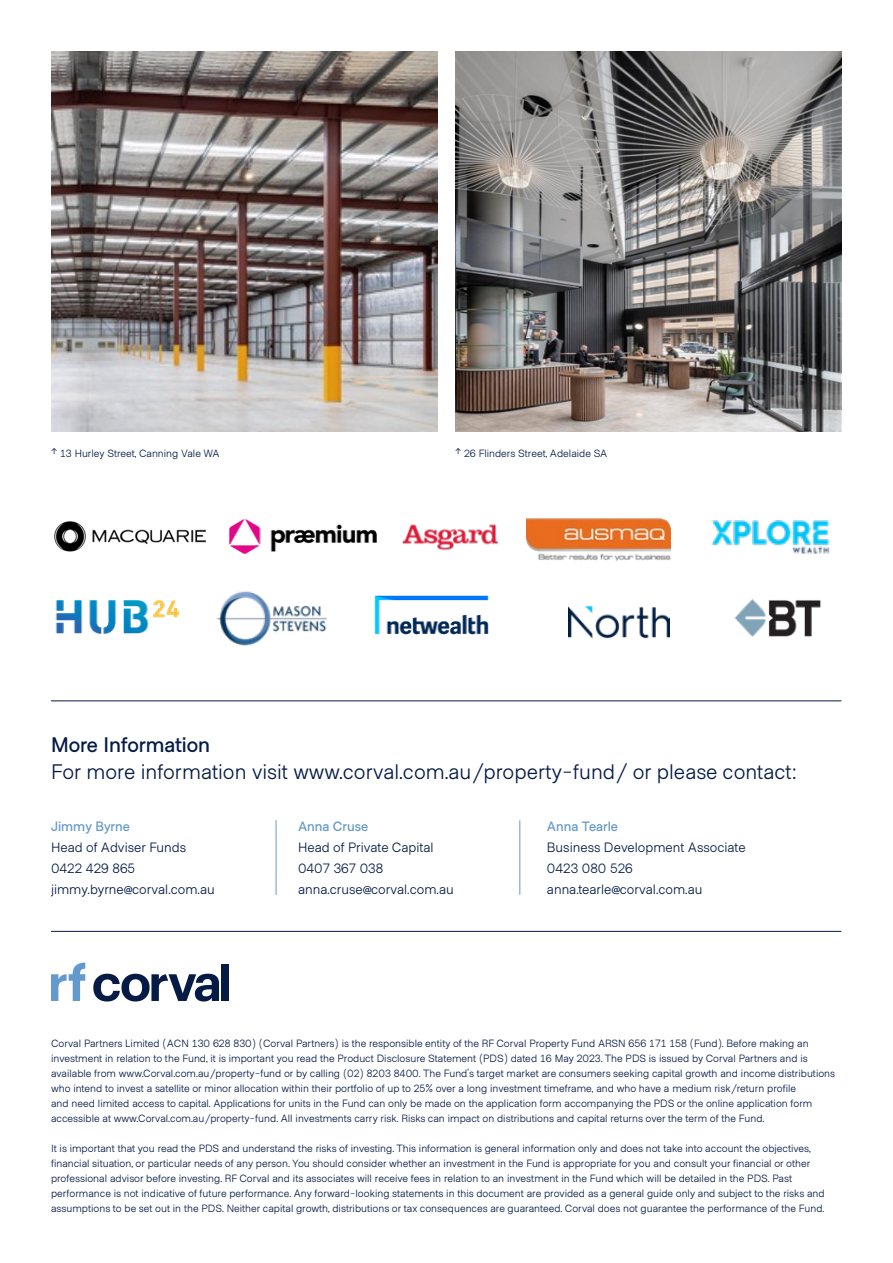
<style>
.page{position:relative;width:893px;height:1263px;background:#fff}
.page>*{position:absolute;margin:0;border:0;box-sizing:border-box;transform-origin:0 0}
.t1{font:21px "Metro Sans";color:#051a45}
.t2{font:600 21px "Metro Sans";color:#051a45}
.t3{font:13.5px/21px "Metro Sans";color:#051a45}
.t4{font:600 13.5px "Metro Sans";color:#6699c9}
.t5{font:10.5px/15px "Metro Sans";color:#051a45}
</style>
<div class="page">
<div style="left:221px;top:964px;width:8px;height:37px;background:#051a45"></div>
<svg style="left:93px;top:974px;width:126px;height:27px"></svg>
<svg style="left:51px;top:962px;width:34px;height:39px"></svg>
<hr style="left:276px;top:820px;width:1px;height:75px;background:#6699c9">
<hr style="left:520px;top:820px;width:1px;height:75px;background:#6699c9">
<img style="left:51px;top:51px;width:386px;height:380px">
<img style="left:455px;top:51px;width:387px;height:380px">
<hr style="left:51px;top:931px;width:790px;height:1px;background:#051a45">
<hr style="left:51px;top:701px;width:790px;height:1px;background:#051a45">
<img style="left:54px;top:522px;width:152px;height:30px">
<img style="left:735px;top:619px;width:77px;height:18px">
<img style="left:216px;top:591px;width:112px;height:55px">
<img style="left:711px;top:520px;width:119px;height:99px">
<img style="left:230px;top:519px;width:120px;height:35px">
<img style="left:551px;top:518px;width:120px;height:43px">
<img style="left:350px;top:518px;width:201px;height:42px">
<img style="left:374px;top:595px;width:115px;height:40px">
<img style="left:55px;top:600px;width:124px;height:34px">
<img style="left:569px;top:605px;width:101px;height:34px">
<p class="t5" style="left:51px;top:446px;width:170px"><sup>↑</sup> 13 Hurley Street, Canning Vale WA</p>
<p class="t5" style="left:455px;top:446px;width:154px"><sup>↑</sup> 26 Flinders Street, Adelaide SA</p>
<h1 class="t2" style="left:51px;top:732px;width:161px">More Information</h1>
<h1 class="t1" style="left:51px;top:759px;width:748px">For more information visit www.corval.com.au/property-fund/ or please contact:</h1>
<p class="t4" style="left:51px;top:818px;width:80px">Jimmy Byrne</p>
<p class="t3" style="left:51px;top:837px;width:165px">Head of Adviser Funds<br>0422 429 865 jimmy.byrne@corval.com.au</p>
<p class="t4" style="left:298px;top:818px;width:72px">Anna Cruse</p>
<p class="t3" style="left:298px;top:837px;width:157px">Head of Private Capital<br>0407 367 038 anna.cruse@corval.com.au</p>
<p class="t4" style="left:547px;top:818px;width:73px">Anna Tearle</p>
<p class="t3" style="left:547px;top:837px;width:200px">Business Development Associate<br>0423 080 526 anna.tearle@corval.com.au</p>
<p class="t5" style="left:51px;top:1036px;width:786px">Corval Partners Limited (ACN 130 628 830) (Corval Partners) is the responsible entity of the RF Corval Property Fund ARSN 656 171 158 (Fund). Before making an investment in relation to the Fund, it is important you read the Product Disclosure Statement (PDS) dated 16 May 2023. The PDS is issued by Corval Partners and is available from www.Corval.com.au/property-fund or by calling (02) 8203 8400. The Fund’s target market are consumers seeking capital growth and income distributions who intend to invest a satellite or minor allocation within their portfolio of up to 25% over a long investment timeframe, and who have a medium risk/return profile<br>and need limited access to capital. Applications for units in the Fund can only be made on the application form accompanying the PDS or the online application form accessible at www.Corval.com.au/property-fund. All investments carry risk. Risks can impact on distributions and capital returns over the term of the Fund.</p>
<p class="t5" style="left:51px;top:1141px;width:775px">It is important that you read the PDS and understand the risks of investing. This information is general information only and does not take into account the objectives, financial situation, or particular needs of any person. You should consider whether an investment in the Fund is appropriate for you and consult your financial or other professional advisor before investing. RF Corval and its associates will receive fees in relation to an investment in the Fund which will be detailed in the PDS. Past performance is not indicative of future performance. Any forward-looking statements in this document are provided as a general guide only and subject to the risks and assumptions to be set out in the PDS. Neither capital growth, distributions or tax consequences are guaranteed. Corval does not guarantee the performance of the Fund.</p>
</div>
